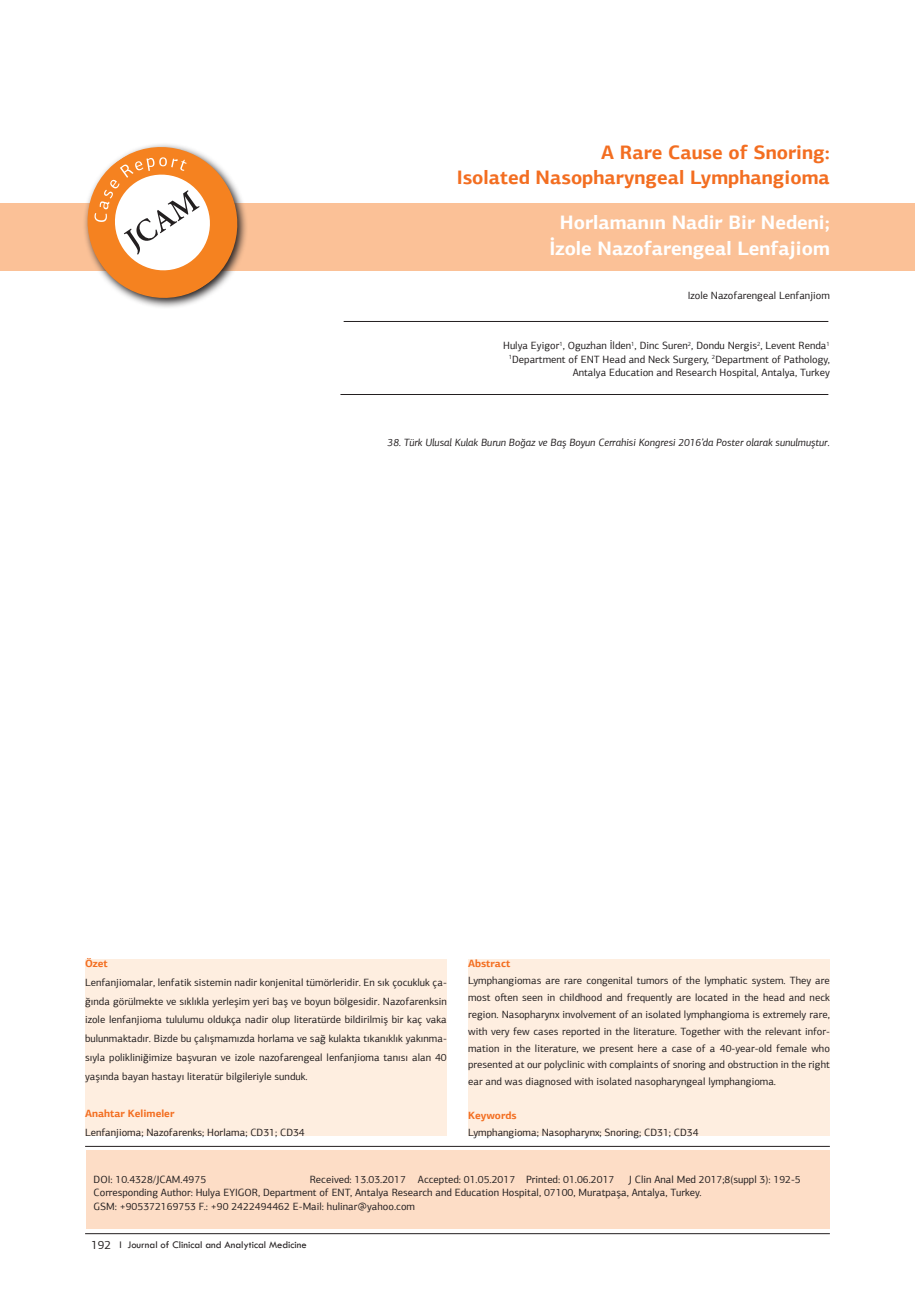
<style>
.page{position:relative;width:915px;height:1306px;background:#fff}
.page>*{position:absolute;margin:0;border:0;box-sizing:border-box;transform-origin:0 0}
.t1{font:700 19.5px/25.5px "PF Agora Sans Pro";color:#f36e21;text-align:right}
.t2{font:700 19.5px/25.5px "PF Agora Sans Pro";color:#fff;text-align:center}
.t3{font:10.5px/16.8px "PF Agora Sans Pro";color:#231f20;text-align:justify}
.t4{font:italic 10.5px "PF Agora Sans Pro";color:#231f20}
.t5{font:10.5px "Tw Cen";color:#231f20}
.t6{font:700 10.5px "PF Agora Sans Pro";color:#f36e21}
.s1{font-family:"PF Agora Sans Pro";font-size:12px}
.s2{font-size:12px}
</style>
<div class="page">
<div style="left:87px;top:1150px;width:742px;height:79px;background:#fdddc6"></div>
<div style="left:0;top:203px;width:914px;height:67px;background:#fbc197"></div>
<hr style="left:85px;top:1146px;width:744px;height:1px;background:#231f20">
<hr style="left:343px;top:321px;width:485px;height:1px;background:#231f20">
<hr style="left:340px;top:394px;width:488px;height:1px;background:#231f20">
<svg style="left:77px;top:144px;width:170px;height:164px"></svg>
<div style="left:85px;top:959px;width:361px;height:176px;background:#feeee0"></div>
<div style="left:468px;top:959px;width:361px;height:176px;background:#feeee0"></div>
<hr style="left:85px;top:1233px;width:744px;height:1px;background:#231f20">
<h1 class="t1" style="left:456px;top:139px;width:374px">A Rare Cause of Snoring:<br>Isolated Nasopharyngeal Lymphangioma</h1>
<h1 class="t2" style="left:549px;top:210px;width:282px">Horlamanın Nadir Bir Nedeni;<br>İzole Nazofarengeal Lenfajiom</h1>
<p class="t3" style="left:687px;top:287px;width:144px">Izole Nazofarengeal Lenfanjiom</p>
<p class="t3" style="left:503px;top:339px;width:328px;line-height:13.5px;text-align:right">Hulya Eyigor<sup>1</sup>, Oguzhan İlden<sup>1</sup>, Dinc Suren<sup>2</sup>, Dondu Nergis<sup>2</sup>, Levent Renda<sup>1<br>1</sup>Department of ENT Head and Neck Surgery, <sup>2</sup>Department of Pathology,<br>Antalya Education and Research Hospital, Antalya, Turkey</p>
<p class="t4" style="left:387px;top:436px;width:443px">38. Türk Ulusal Kulak Burun Boğaz ve Baş Boyun Cerrahisi Kongresi 2016’da Poster olarak sunulmuştur.</p>
<p class="t6" style="left:85px;top:956px;width:24px">Özet</p>
<p class="t3" style="left:85px;top:972px;width:363px;line-height:18.8px">Lenfanjiomalar, lenfatik sistemin nadir konjenital tümörleridir. En sık çocukluk ça&shy;ğında görülmekte ve sıklıkla yerleşim yeri baş ve boyun bölgesidir. Nazofarenksin izole lenfanjioma tululumu oldukça nadir olup literatürde bildirilmiş bir kaç vaka bulunmaktadır. Bizde bu çalışmamızda horlama ve sağ kulakta tıkanıklık yakınma&shy;sıyla polikliniğimize başvuran ve izole nazofarengeal lenfanjioma tanısı alan 40 yaşında bayan hastayı literatür bilgileriyle sunduk.</p>
<p class="t6" style="left:85px;top:1106px;width:91px">Anahtar Kelimeler</p>
<p class="t3" style="left:85px;top:1123px;width:221px">Lenfanjioma; Nazofarenks; Horlama; CD31; CD34</p>
<p class="t6" style="left:468px;top:956px;width:44px">Abstract</p>
<p class="t3" style="left:468px;top:972px;width:363px">Lymphangiomas are rare congenital tumors of the lymphatic system. They are most often seen in childhood and frequently are located in the head and neck region. Nasopharynx involvement of an isolated lymphangioma is extremely rare, with very few cases reported in the literature. Together with the relevant infor&shy;mation in the literature, we present here a case of a 40-year-old female who presented at our polyclinic with complaints of snoring and obstruction in the right ear and was diagnosed with isolated nasopharyngeal lymphangioma.</p>
<p class="t6" style="left:468px;top:1108px;width:50px">Keywords</p>
<p class="t3" style="left:468px;top:1123px;width:232px">Lymphangioma; Nasopharynx; Snoring; CD31; CD34</p>
<p class="t3" style="left:94px;top:1172px;width:708px;line-height:13.5px;text-align:left;text-indent:535px">J Clin Anal Med 2017;8(suppl 3): 192-5<br>Corresponding Author: Hulya EYIGOR, Department of ENT, Antalya Research and Education Hospital, 07100, Muratpaşa, Antalya, Turkey.<br>GSM: +905372169753 F.: +90 2422494462 E-Mail: hulinar@yahoo.com</p>
<p class="t3" style="left:94px;top:1170px;width:114px">DOI: 10.4328/JCAM.4975</p>
<p class="t3" style="left:310px;top:1170px;width:306px">Received: 13.03.2017 Accepted: 01.05.2017 Printed: 01.06.2017</p>
<p class="t5" style="left:91px;top:1237px;width:217px"><span class="s1">192</span> I Journal of Clinical and Analytical Medicine</p>
<p class="t3" style="left:89px;top:1240px;width:203px"><span class="s2">1</span> | Journal of Clinical and Analytical Medicine</p>
</div>
